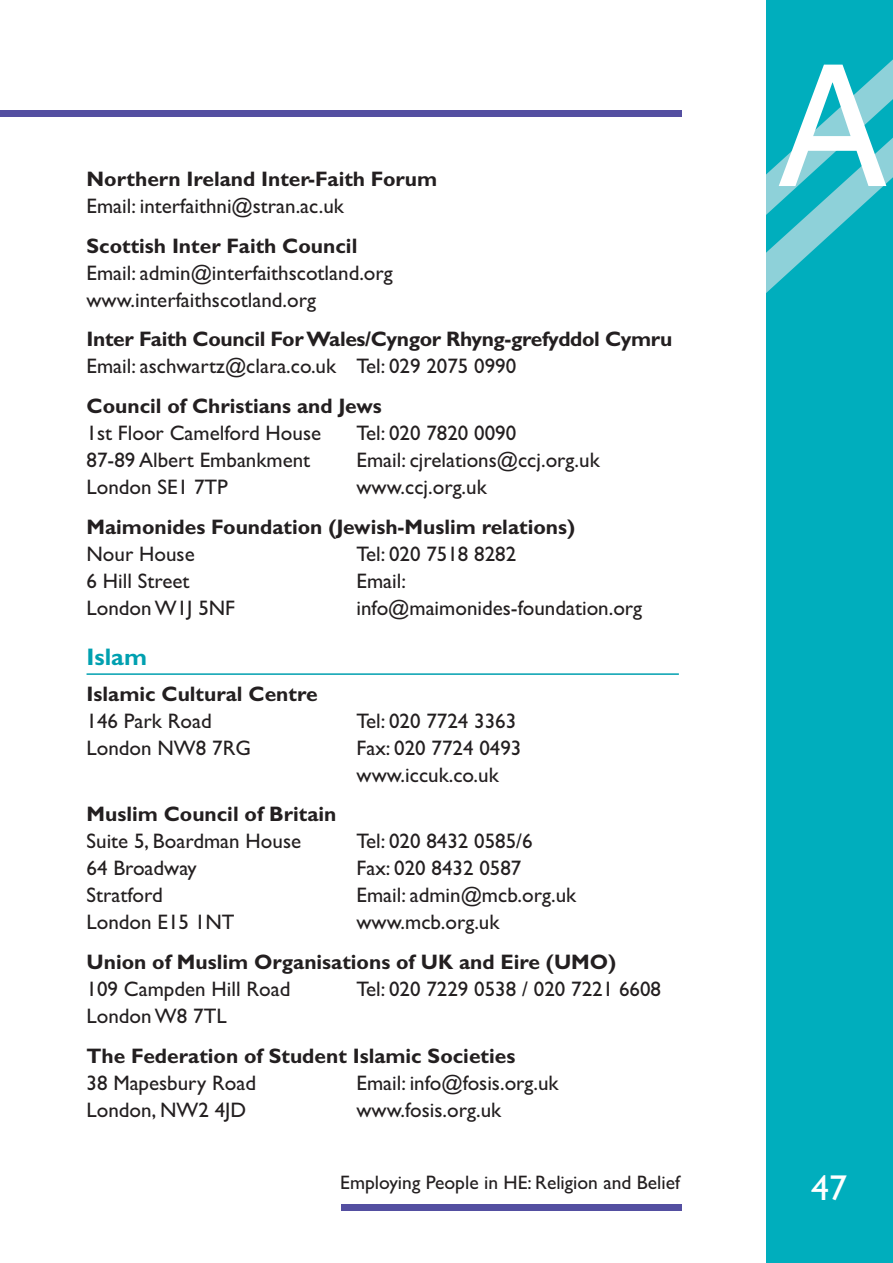
<style>
.page{position:relative;width:893px;height:1263px;background:#fff}
.page>*{position:absolute;margin:0;border:0;box-sizing:border-box;transform-origin:0 0}
.t1{font:169.35px "Helvetica";color:#fff}
.t2{font:36px "Gill Sans";color:#fff}
.t3{font:700 24px "Gill Sans CE";color:#00a0b0}
.t4{font:21px/27px "Gill Sans";color:#231f20}
.t5{font:700 21px "Gill Sans CE";color:#231f20}
.t6{font:19.5px "Gill Sans";color:#231f20}
</style>
<div class="page">
<hr style="left:87px;top:673px;width:592px;height:2px;background:#00a0b0">
<div style="left:765px;top:0;width:128px;height:1263px;background:#00aebd"></div>
<svg style="left:766px;top:59px;width:127px;height:234px"></svg>
<div style="left:341px;top:1204px;width:341px;height:7px;background:#544fa1"></div>
<div style="left:745px;top:0;width:21px;height:1263px;background:#fff"></div>
<div style="left:0;top:111px;width:682px;height:6px;background:#544fa1"></div>
<p class="t5" style="left:87px;top:171px;width:352px">Northern Ireland Inter-Faith Forum</p>
<p class="t4" style="left:87px;top:192px;width:259px">Email: interfaithni@stran.ac.uk</p>
<p class="t5" style="left:87px;top:238px;width:272px">Scottish Inter Faith Council</p>
<p class="t4" style="left:87px;top:259px;width:308px">Email: admin@interfaithscotland.org www.interfaithscotland.org</p>
<p class="t5" style="left:87px;top:331px;width:587px">Inter Faith Council For Wales/Cyngor Rhyng-grefyddol Cymru</p>
<p class="t4" style="left:87px;top:353px;width:431px">Email: aschwartz@clara.co.uk Tel: 029 2075 0990</p>
<p class="t5" style="left:87px;top:398px;width:297px">Council of Christians and Jews</p>
<p class="t4" style="left:87px;top:419px;width:236px">1st Floor Camelford House</p>
<p class="t4" style="left:356px;top:419px;width:161px">Tel: 020 7820 0090</p>
<p class="t4" style="left:87px;top:446px;width:225px">87-89 Albert Embankment</p>
<p class="t4" style="left:357px;top:446px;width:245px">Email: cjrelations@ccj.org.uk</p>
<p class="t4" style="left:87px;top:473px;width:143px">London SE1 7TP</p>
<p class="t4" style="left:356px;top:473px;width:132px">www.ccj.org.uk</p>
<p class="t5" style="left:87px;top:519px;width:490px">Maimonides Foundation (Jewish-Muslim relations)</p>
<p class="t4" style="left:87px;top:540px;width:110px">Nour House</p>
<p class="t4" style="left:357px;top:540px;width:161px">Tel: 020 7518 8282</p>
<p class="t4" style="left:87px;top:567px;width:104px">6 Hill Street</p>
<p class="t4" style="left:357px;top:567px;width:51px">Email:</p>
<p class="t4" style="left:87px;top:594px;width:150px">London W1J 5NF</p>
<p class="t4" style="left:357px;top:594px;width:287px">info@maimonides-foundation.org</p>
<p class="t3" style="left:87px;top:648px;width:62px">Islam</p>
<p class="t5" style="left:87px;top:685px;width:233px">Islamic Cultural Centre</p>
<p class="t4" style="left:87px;top:707px;width:127px">146 Park Road</p>
<p class="t4" style="left:356px;top:707px;width:161px">Tel: 020 7724 3363</p>
<p class="t4" style="left:87px;top:734px;width:166px">London NW8 7RG</p>
<p class="t4" style="left:357px;top:734px;width:166px">Fax: 020 7724 0493 www.iccuk.co.uk</p>
<p class="t5" style="left:87px;top:806px;width:251px">Muslim Council of Britain</p>
<p class="t4" style="left:87px;top:827px;width:216px">Suite 5, Boardman House</p>
<p class="t4" style="left:357px;top:827px;width:178px">Tel: 020 8432 0585/6</p>
<p class="t4" style="left:87px;top:854px;width:112px">64 Broadway</p>
<p class="t4" style="left:357px;top:854px;width:166px">Fax: 020 8432 0587</p>
<p class="t4" style="left:87px;top:881px;width:78px">Stratford</p>
<p class="t4" style="left:357px;top:881px;width:221px">Email: admin@mcb.org.uk</p>
<p class="t4" style="left:87px;top:908px;width:149px">London E15 1NT</p>
<p class="t4" style="left:357px;top:908px;width:144px">www.mcb.org.uk</p>
<p class="t5" style="left:87px;top:954px;width:531px">Union of Muslim Organisations of UK and Eire (UMO)</p>
<p class="t4" style="left:87px;top:975px;width:205px">109 Campden Hill Road</p>
<p class="t4" style="left:357px;top:975px;width:306px">Tel: 020 7229 0538 / 020 7221 6608</p>
<p class="t4" style="left:87px;top:1002px;width:142px">London W8 7TL</p>
<p class="t5" style="left:87px;top:1048px;width:430px">The Federation of Student Islamic Societies</p>
<p class="t4" style="left:87px;top:1069px;width:171px">38 Mapesbury Road</p>
<p class="t4" style="left:356px;top:1069px;width:204px">Email: info@fosis.org.uk</p>
<p class="t4" style="left:87px;top:1096px;width:161px">London, NW2 4JD</p>
<p class="t4" style="left:357px;top:1096px;width:146px">www.fosis.org.uk</p>
<p class="t6" style="left:340px;top:1171px;width:341px">Employing People in HE: Religion and Belief</p>
<h1 class="t1" style="left:776px;top:65px;width:114px">A</h1>
<h2 class="t2" style="left:811px;top:1166px;width:37px">47</h2>
</div>
